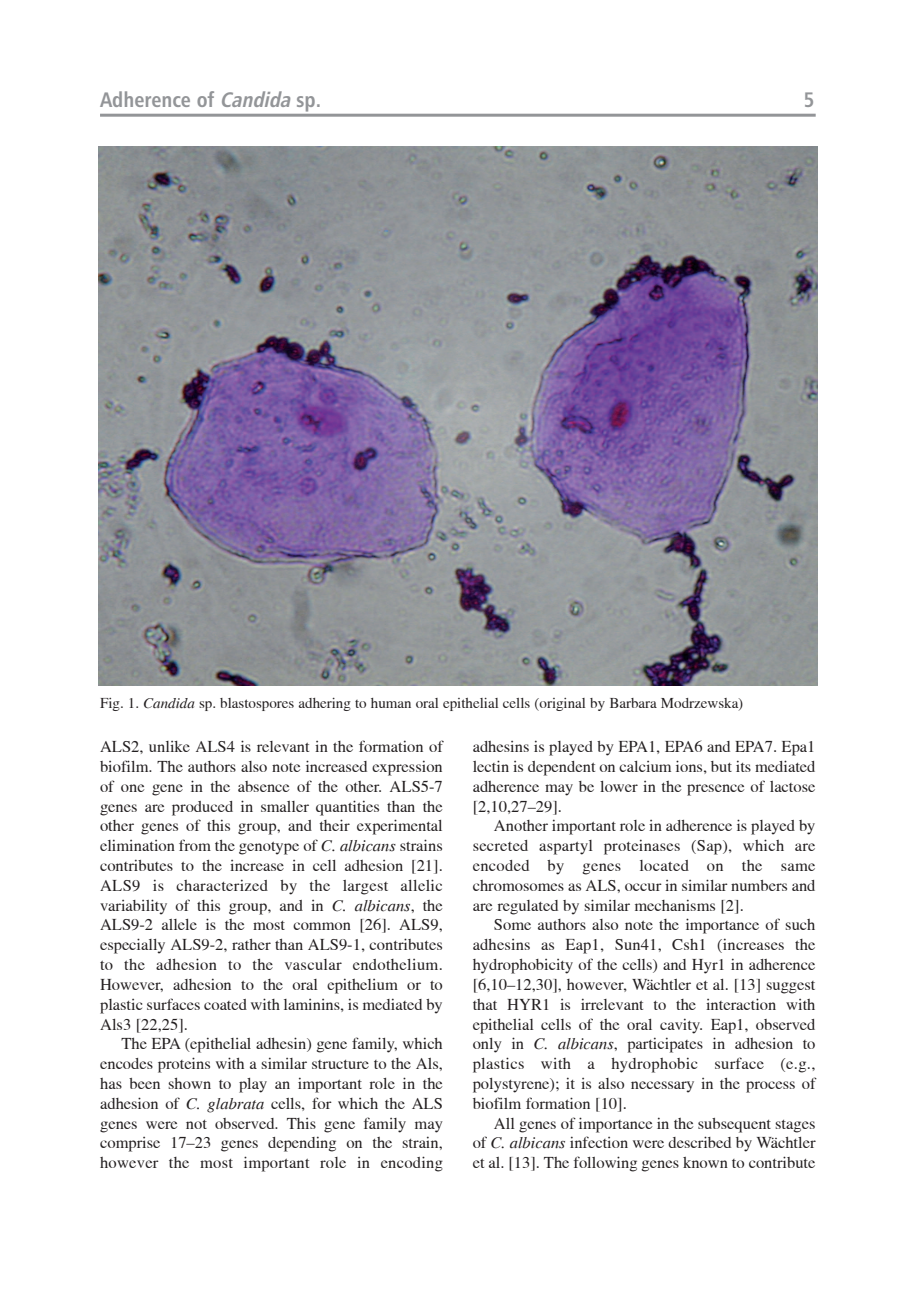
<style>
.page{position:relative;width:920px;height:1290px;background:#fff}
.page>*{position:absolute;margin:0;border:0;box-sizing:border-box;transform-origin:0 0}
.t1{font:21px "Humnst 777 Cn PL Bold A";color:#939598}
.t2{font:16.5px/19.8px "Toronto";color:#231f20;text-align:justify}
.t3{font:15px "Toronto";color:#231f20}
.s1{font-style:italic}
</style>
<div class="page">
<hr style="left:100px;top:114px;width:716px;height:3px;background:#939598">
<img style="left:99px;top:146px;width:718px;height:539px">
<p class="t1" style="left:100px;top:88px;width:223px">Adherence of <span class="s1">Candida</span> sp.</p>
<p class="t1" style="left:804px;top:88px;width:12px">5</p>
<p class="t3" style="left:100px;top:695px;width:645px">Fig. 1. <span class="s1">Candida</span> sp. blastospores adhering to human oral epithelial cells (original by Barbara Modrzewska)</p>
<p class="t2" style="left:100px;top:737px;width:344px">ALS2, unlike ALS4 is relevant in the formation of biofilm. The authors also note increased expression of one gene in the absence of the other. ALS5-7 genes are produced in smaller quantities than the other genes of this group, and their experimental elimination from the genotype of <span class="s1">C. albicans</span> strains contributes to the increase in cell adhesion [21].<br>ALS9 is characterized by the largest allelic variability of this group, and in <span class="s1">C. albicans</span>, the ALS9-2 allele is the most common [26]. ALS9, especially ALS9-2, rather than ALS9-1, contributes to the adhesion to the vascular endothelium.<br>However, adhesion to the oral epithelium or to plastic surfaces coated with laminins, is mediated by Als3 [22,25].</p>
<p class="t2" style="left:100px;top:1034px;width:344px;text-indent:21px">The EPA (epithelial adhesin) gene family, which encodes proteins with a similar structure to the Als, has been shown to play an important role in the adhesion of <span class="s1">C. glabrata</span> cells, for which the ALS genes were not observed. This gene family may comprise 17–23 genes depending on the strain, however the most important role in encoding</p>
<p class="t2" style="left:473px;top:737px;width:344px">adhesins is played by EPA1, EPA6 and EPA7. Epa1 lectin is dependent on calcium ions, but its mediated adherence may be lower in the presence of lactose [2,10,27–29].</p>
<p class="t2" style="left:473px;top:816px;width:344px;text-indent:21px">Another important role in adherence is played by secreted aspartyl proteinases (Sap), which are encoded by genes located on the same chromosomes as ALS, occur in similar numbers and are regulated by similar mechanisms [2].</p>
<p class="t2" style="left:473px;top:915px;width:344px;text-indent:21px">Some authors also note the importance of such adhesins as Eap1, Sun41, Csh1 (increases the hydrophobicity of the cells) and Hyr1 in adherence [6,10–12,30], however, Wächtler et al. [13] suggest that HYR1 is irrelevant to the interaction with epithelial cells of the oral cavity. Eap1, observed only in <span class="s1">C. albicans</span>, participates in adhesion to plastics with a hydrophobic surface (e.g., polystyrene); it is also necessary in the process of biofilm formation [10].</p>
<p class="t2" style="left:473px;top:1113px;width:344px;text-indent:21px">All genes of importance in the subsequent stages of <span class="s1">C. albicans</span> infection were described by Wächtler et al. [13]. The following genes known to contribute</p>
</div>
